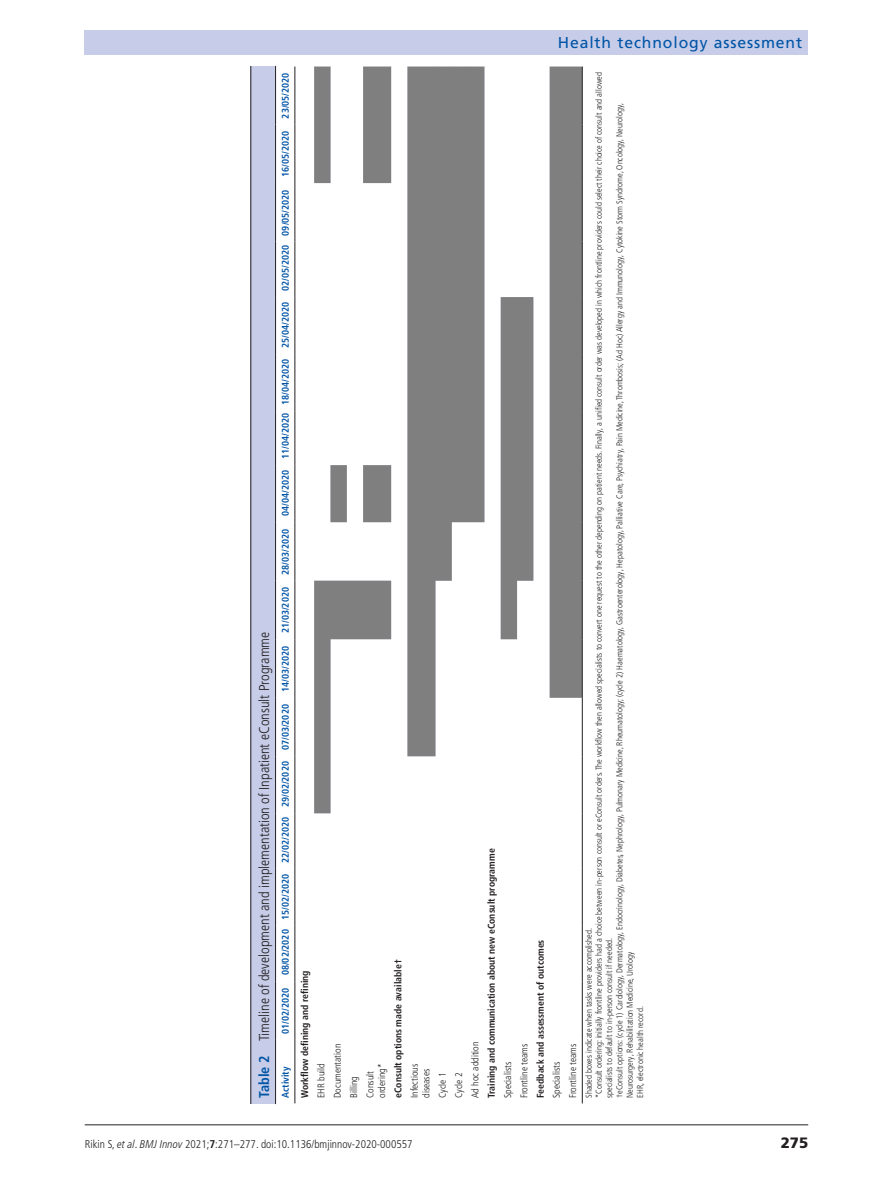
<style>
.page{position:relative;width:893px;height:1191px;background:#fff}
.page>*{position:absolute;margin:0;border:0;box-sizing:border-box;transform-origin:0 0}
.t1{font:15.75px "Frutiger LT Std";letter-spacing:.055em;color:#0054a6}
.t2{font:900 15px "Frutiger LT Std";color:#231f20}
.t3{font:300 condensed 14.25px "Frutiger LT Pro";color:#231f20}
.t4{font:300 condensed 11.25px "Frutiger LT Pro";color:#231f20}
.t5{font:700 condensed 9.75px "Frutiger LT Pro";color:#0054a6}
.t6{font:300 condensed 9.75px/16.4px "Frutiger LT Pro";color:#231f20}
.t7{font:700 condensed 9.75px "Frutiger LT Pro";color:#231f20}
.t8{font:300 condensed 8.55px/10.2px "Frutiger LT Pro";color:#231f20}
.s1{font-weight:700;color:#0054a6}
.s2{font-style:italic}
.s3{font-weight:700}
</style>
<div class="page">
<hr style="left:85px;top:1124px;width:723px;height:1px;background:#231f20">
<div style="left:85px;top:30px;width:723px;height:24px;background:#c7cde8"></div>
<div style="left:250px;top:66px;width:393px;height:1038px;background:linear-gradient(to bottom,#c7cde8,#c7cde8)"></div>
<hr style="left:250px;top:66px;width:1px;height:1038px;background:#231f20">
<svg style="left:276px;top:67px;width:306px;height:1036px"></svg>
<svg style="left:314px;top:67px;width:268px;height:746px"></svg>
<div style="left:582px;top:66px;width:61px;height:1038px;background:#fff"></div>
<hr style="left:275px;top:1040px;width:1px;height:64px;background:#231f20">
<hr style="left:294px;top:1040px;width:1px;height:63px;background:#231f20">
<hr style="left:275px;top:981px;width:1px;height:59px;background:#231f20">
<hr style="left:294px;top:981px;width:1px;height:59px;background:#231f20">
<hr style="left:275px;top:926px;width:1px;height:55px;background:#231f20">
<hr style="left:294px;top:926px;width:1px;height:55px;background:#231f20">
<hr style="left:275px;top:869px;width:1px;height:57px;background:#231f20">
<hr style="left:294px;top:869px;width:1px;height:57px;background:#231f20">
<hr style="left:275px;top:813px;width:1px;height:56px;background:#231f20">
<hr style="left:294px;top:813px;width:1px;height:56px;background:#231f20">
<hr style="left:275px;top:756px;width:1px;height:57px;background:#231f20">
<hr style="left:294px;top:756px;width:1px;height:57px;background:#231f20">
<hr style="left:275px;top:698px;width:1px;height:58px;background:#231f20">
<hr style="left:294px;top:698px;width:1px;height:58px;background:#231f20">
<hr style="left:275px;top:639px;width:1px;height:59px;background:#231f20">
<hr style="left:294px;top:639px;width:1px;height:59px;background:#231f20">
<hr style="left:275px;top:581px;width:1px;height:58px;background:#231f20">
<hr style="left:294px;top:581px;width:1px;height:58px;background:#231f20">
<hr style="left:275px;top:522px;width:1px;height:59px;background:#231f20">
<hr style="left:294px;top:522px;width:1px;height:59px;background:#231f20">
<hr style="left:275px;top:465px;width:1px;height:57px;background:#231f20">
<hr style="left:294px;top:465px;width:1px;height:57px;background:#231f20">
<hr style="left:275px;top:411px;width:1px;height:54px;background:#231f20">
<hr style="left:294px;top:411px;width:1px;height:54px;background:#231f20">
<hr style="left:275px;top:354px;width:1px;height:57px;background:#231f20">
<hr style="left:294px;top:354px;width:1px;height:57px;background:#231f20">
<hr style="left:275px;top:297px;width:1px;height:57px;background:#231f20">
<hr style="left:294px;top:297px;width:1px;height:57px;background:#231f20">
<hr style="left:275px;top:242px;width:1px;height:55px;background:#231f20">
<hr style="left:294px;top:242px;width:1px;height:55px;background:#231f20">
<hr style="left:275px;top:183px;width:1px;height:59px;background:#231f20">
<hr style="left:294px;top:183px;width:1px;height:59px;background:#231f20">
<hr style="left:275px;top:125px;width:1px;height:58px;background:#231f20">
<hr style="left:294px;top:125px;width:1px;height:58px;background:#231f20">
<hr style="left:275px;top:66px;width:1px;height:59px;background:#231f20">
<hr style="left:294px;top:66px;width:1px;height:59px;background:#231f20">
<hr style="left:582px;top:1040px;width:1px;height:63px;background:#231f20">
<hr style="left:582px;top:981px;width:1px;height:59px;background:#231f20">
<hr style="left:582px;top:926px;width:1px;height:55px;background:#231f20">
<hr style="left:582px;top:869px;width:1px;height:57px;background:#231f20">
<hr style="left:582px;top:813px;width:1px;height:56px;background:#231f20">
<hr style="left:582px;top:756px;width:1px;height:57px;background:#231f20">
<hr style="left:582px;top:698px;width:1px;height:58px;background:#231f20">
<hr style="left:582px;top:639px;width:1px;height:59px;background:#231f20">
<hr style="left:582px;top:581px;width:1px;height:58px;background:#231f20">
<hr style="left:582px;top:522px;width:1px;height:59px;background:#231f20">
<hr style="left:582px;top:465px;width:1px;height:57px;background:#231f20">
<hr style="left:582px;top:411px;width:1px;height:54px;background:#231f20">
<hr style="left:582px;top:354px;width:1px;height:57px;background:#231f20">
<hr style="left:582px;top:297px;width:1px;height:57px;background:#231f20">
<hr style="left:582px;top:242px;width:1px;height:55px;background:#231f20">
<hr style="left:582px;top:183px;width:1px;height:59px;background:#231f20">
<hr style="left:582px;top:125px;width:1px;height:58px;background:#231f20">
<hr style="left:582px;top:66px;width:1px;height:59px;background:#231f20">
<svg style="left:276px;top:1103px;width:306px;height:1px"></svg>
<svg style="left:276px;top:66px;width:306px;height:1px"></svg>
<hr style="left:582px;top:66px;width:61px;height:1px;background:#fff">
<h3 class="t3" style="left:256px;top:1098px;width:467px;rotate:-90deg"><span class="s1">Table 2</span> Timeline of development and implementation of Inpatient eConsult Programme</h3>
<p class="t5" style="left:280px;top:119px;width:47px;rotate:-90deg">23/05/2020</p>
<p class="t5" style="left:280px;top:177px;width:47px;rotate:-90deg">16/05/2020</p>
<p class="t5" style="left:280px;top:516px;width:328px;rotate:-90deg">04/04/2020 11/04/2020 18/04/2020 25/04/2020 02/05/2020 09/05/2020</p>
<p class="t5" style="left:280px;top:575px;width:47px;rotate:-90deg">28/03/2020</p>
<p class="t5" style="left:280px;top:633px;width:47px;rotate:-90deg">21/03/2020</p>
<p class="t5" style="left:280px;top:692px;width:47px;rotate:-90deg">14/03/2020</p>
<p class="t5" style="left:280px;top:975px;width:272px;rotate:-90deg">08/02/2020 15/02/2020 22/02/2020 29/02/2020 07/03/2020</p>
<p class="t5" style="left:280px;top:1034px;width:47px;rotate:-90deg">01/02/2020</p>
<p class="t5" style="left:280px;top:1098px;width:33px;rotate:-90deg">Activity</p>
<p class="t7" style="left:392px;top:1098px;width:140px;rotate:-90deg">eConsult options made available†</p>
<p class="t7" style="left:299px;top:1098px;width:129px;rotate:-90deg">Workflow defining and refining</p>
<p class="t6" style="left:313px;top:1098px;width:56px;rotate:-90deg">EHR build<br>Documentation<br>Billing<br>Consult</p>
<p class="t6" style="left:409px;top:1098px;width:36px;line-height:11.7px;rotate:-90deg">Infectious diseases</p>
<p class="t6" style="left:374px;top:1098px;width:36px;rotate:-90deg">ordering*</p>
<p class="t6" style="left:434px;top:1098px;width:58px;rotate:-90deg">Cycle 1<br>Cycle 2<br>Ad hoc addition</p>
<p class="t7" style="left:486px;top:1098px;width:251px;rotate:-90deg">Training and communication about new eConsult programme</p>
<p class="t6" style="left:500px;top:1098px;width:56px;rotate:-90deg">Specialists<br>Frontline teams</p>
<p class="t7" style="left:534px;top:1098px;width:160px;rotate:-90deg">Feedback and assessment of outcomes</p>
<h1 class="t1" style="left:558px;top:33px;width:246px">Health technology assessment</h1>
<p class="t6" style="left:548px;top:1098px;width:56px;rotate:-90deg">Specialists<br>Frontline teams</p>
<p class="t8" style="left:584px;top:1098px;width:1027px;rotate:-90deg">Shaded boxes indicate when tasks were accomplished.<br>*Consult ordering: initially frontline providers had a choice between in-person consult or eConsult orders. The workflow then allowed specialists to convert one request to the other depending on patient needs. Finally, a unified consult order was developed in which frontline providers could select their choice of consult and allowed specialists to default to in-person consult if needed.<br>†eConsult options: (cycle 1) Cardiology, Dermatology, Endocrinology, Diabetes, Nephrology, Pulmonary Medicine, Rheumatology; (cycle 2) Haematology, Gastroenterology, Hepatology, Palliative Care, Psychiatry, Pain Medicine, Thrombosis; (Ad Hoc) Allergy and Immunology, Cytokine Storm Syndrome, Oncology, Neurology, Neurosurgery, Rehabilitation Medicine, Urology<br>EHR, electronic health record.</p>
<h3 class="t4" style="left:85px;top:1137px;width:329px">Rikin S, <span class="s2">et al</span>. <span class="s2">BMJ Innov</span> 2021;<span class="s3">7</span>:271–277. doi:10.1136/bmjinnov-2020-000557</h3>
<h2 class="t2" style="left:781px;top:1133px;width:29px">275</h2>
</div>
